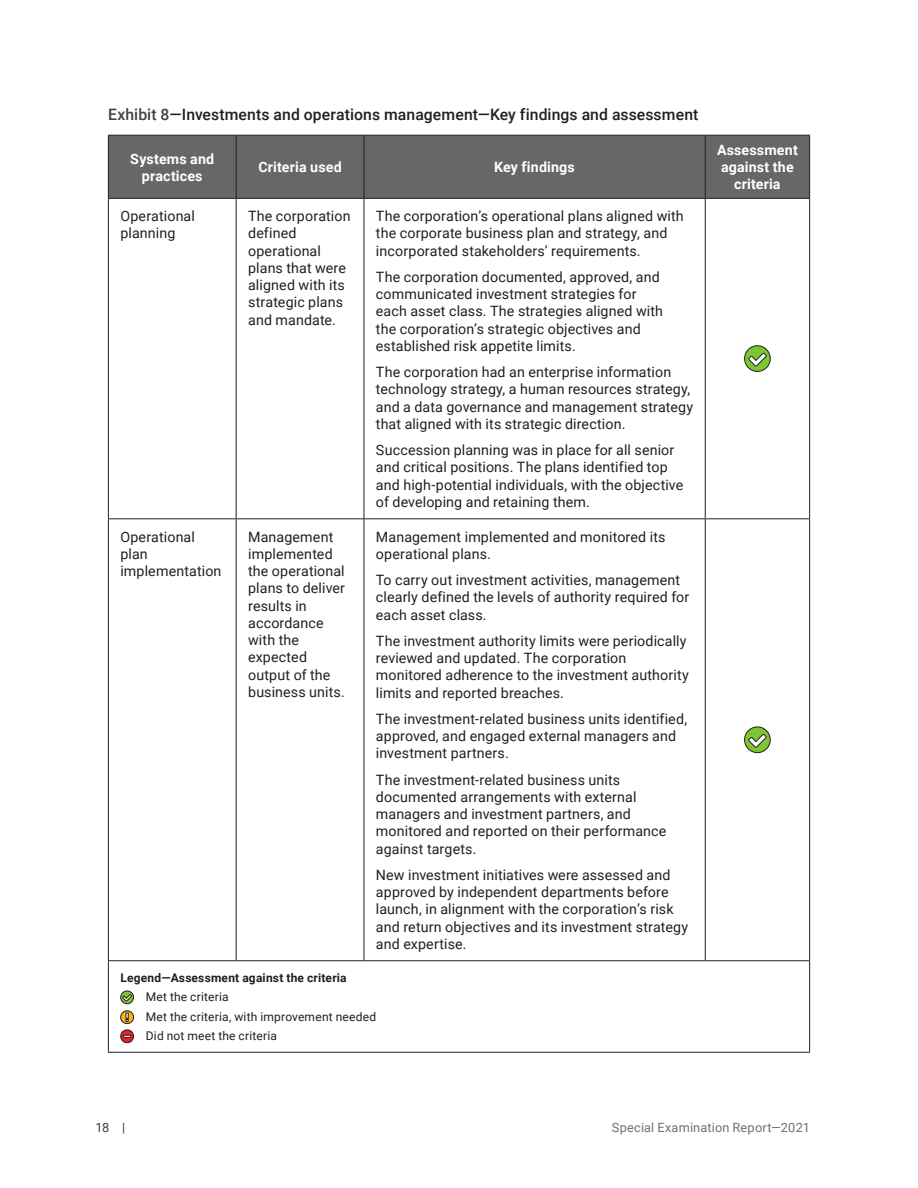
<style>
.page{position:relative;width:918px;height:1188px;background:#fff}
.page>*{position:absolute;margin:0;border:0;box-sizing:border-box;transform-origin:0 0}
.t1{font:500 15.75px "Roboto";letter-spacing:.005em;color:#231f20}
.t2{font:14.25px/17.2px "Roboto";letter-spacing:.01em;color:#231f20}
.t3{font:700 14.25px/17.2px "Roboto";letter-spacing:.01em;color:#fff;text-align:center}
.t4{font:12.75px "Roboto";letter-spacing:.015em;color:#707071}
.t5{font:12.75px "Roboto";color:#414042}
.t6{font:12px/19.5px "Roboto";letter-spacing:.015em;color:#231f20}
.t7{font:700 12px "Roboto";letter-spacing:.015em;color:#231f20}
.s1{color:#414042}
</style>
<div class="page">
<div style="left:109px;top:136px;width:700px;height:62px;background:#676668"></div>
<hr style="left:108px;top:135px;width:128px;height:1px;background:#231f20">
<hr style="left:108px;top:136px;width:1px;height:62px;background:#231f20">
<hr style="left:236px;top:135px;width:128px;height:1px;background:#231f20">
<hr style="left:236px;top:136px;width:1px;height:62px;background:#231f20">
<hr style="left:364px;top:135px;width:341px;height:1px;background:#231f20">
<hr style="left:364px;top:136px;width:1px;height:62px;background:#231f20">
<hr style="left:705px;top:135px;width:105px;height:1px;background:#231f20">
<hr style="left:705px;top:136px;width:1px;height:62px;background:#231f20">
<hr style="left:809px;top:136px;width:1px;height:62px;background:#231f20">
<hr style="left:108px;top:198px;width:128px;height:1px;background:#231f20">
<hr style="left:108px;top:199px;width:1px;height:319px;background:#231f20">
<hr style="left:236px;top:198px;width:128px;height:1px;background:#231f20">
<hr style="left:236px;top:199px;width:1px;height:319px;background:#231f20">
<hr style="left:364px;top:198px;width:341px;height:1px;background:#231f20">
<hr style="left:364px;top:199px;width:1px;height:319px;background:#231f20">
<hr style="left:705px;top:198px;width:105px;height:1px;background:#231f20">
<hr style="left:705px;top:199px;width:1px;height:319px;background:#231f20">
<hr style="left:809px;top:199px;width:1px;height:319px;background:#231f20">
<hr style="left:108px;top:518px;width:128px;height:1px;background:#231f20">
<hr style="left:108px;top:519px;width:1px;height:441px;background:#231f20">
<hr style="left:236px;top:518px;width:128px;height:1px;background:#231f20">
<hr style="left:236px;top:519px;width:1px;height:441px;background:#231f20">
<hr style="left:364px;top:518px;width:341px;height:1px;background:#231f20">
<hr style="left:364px;top:519px;width:1px;height:441px;background:#231f20">
<hr style="left:705px;top:518px;width:105px;height:1px;background:#231f20">
<hr style="left:705px;top:519px;width:1px;height:441px;background:#231f20">
<hr style="left:809px;top:519px;width:1px;height:441px;background:#231f20">
<hr style="left:108px;top:960px;width:128px;height:1px;background:#231f20">
<hr style="left:108px;top:961px;width:1px;height:91px;background:#231f20">
<hr style="left:236px;top:960px;width:128px;height:1px;background:#231f20">
<hr style="left:364px;top:960px;width:341px;height:1px;background:#231f20">
<hr style="left:705px;top:960px;width:105px;height:1px;background:#231f20">
<hr style="left:809px;top:961px;width:1px;height:91px;background:#231f20">
<hr style="left:108px;top:1052px;width:128px;height:1px;background:#231f20">
<hr style="left:236px;top:1052px;width:128px;height:1px;background:#231f20">
<hr style="left:364px;top:1052px;width:341px;height:1px;background:#231f20">
<hr style="left:705px;top:1052px;width:105px;height:1px;background:#231f20">
<svg style="left:744px;top:345px;width:27px;height:27px"></svg>
<svg style="left:744px;top:726px;width:27px;height:27px"></svg>
<svg style="left:120px;top:991px;width:14px;height:13px"></svg>
<svg style="left:120px;top:1010px;width:14px;height:14px"></svg>
<svg style="left:120px;top:1030px;width:14px;height:13px"></svg>
<p class="t1" style="left:108px;top:103px;width:592px"><span class="s1">Exhibit 8</span>—Investments and operations management—Key findings and assessment</p>
<p class="t3" style="left:130px;top:149px;width:86px">Systems and practices</p>
<p class="t3" style="left:258px;top:158px;width:85px">Criteria used</p>
<p class="t3" style="left:494px;top:158px;width:82px">Key findings</p>
<p class="t2" style="left:120px;top:207px;width:76px">Operational planning</p>
<p class="t2" style="left:248px;top:207px;width:104px">The corporation defined operational plans that were aligned with its strategic plans and mandate.</p>
<p class="t2" style="left:376px;top:207px;width:309px">The corporation’s operational plans aligned with the corporate business plan and strategy, and incorporated stakeholders’ requirements.</p>
<p class="t2" style="left:376px;top:268px;width:289px">The corporation documented, approved, and communicated investment strategies for each asset class. The strategies aligned with the corporation’s strategic objectives and established risk appetite limits.</p>
<p class="t2" style="left:376px;top:363px;width:319px">The corporation had an enterprise information technology strategy, a human resources strategy, and a data governance and management strategy that aligned with its strategic direction.</p>
<p class="t2" style="left:376px;top:441px;width:309px">Succession planning was in place for all senior and critical positions. The plans identified top and high-potential individuals, with the objective of developing and retaining them.</p>
<p class="t2" style="left:120px;top:527px;width:103px">Operational plan implementation</p>
<p class="t2" style="left:248px;top:527px;width:98px">Management implemented the operational plans to deliver results in accordance with the expected output of the business units.</p>
<p class="t2" style="left:376px;top:527px;width:291px">Management implemented and monitored its operational plans.</p>
<p class="t2" style="left:376px;top:571px;width:315px">To carry out investment activities, management clearly defined the levels of authority required for each asset class.</p>
<p class="t2" style="left:376px;top:632px;width:314px">The investment authority limits were periodically reviewed and updated. The corporation monitored adherence to the investment authority limits and reported breaches.</p>
<p class="t2" style="left:376px;top:710px;width:313px">The investment-related business units identified, approved, and engaged external managers and investment partners.</p>
<p class="t2" style="left:376px;top:770px;width:292px">The investment-related business units documented arrangements with external managers and investment partners, and monitored and reported on their performance against targets.</p>
<p class="t2" style="left:376px;top:866px;width:314px">New investment initiatives were assessed and approved by independent departments before launch, in alignment with the corporation’s risk and return objectives and its investment strategy and expertise.</p>
<p class="t7" style="left:120px;top:969px;width:228px">Legend—Assessment against the criteria</p>
<p class="t6" style="left:146px;top:987px;width:232px">Met the criteria<br>Met the criteria, with improvement needed<br>Did not meet the criteria</p>
<p class="t3" style="left:717px;top:141px;width:82px">Assessment against the criteria</p>
<p class="t5" style="left:95px;top:1119px;width:31px">18 |</p>
<p class="t4" style="left:612px;top:1119px;width:200px">Special Examination Report—2021</p>
</div>
